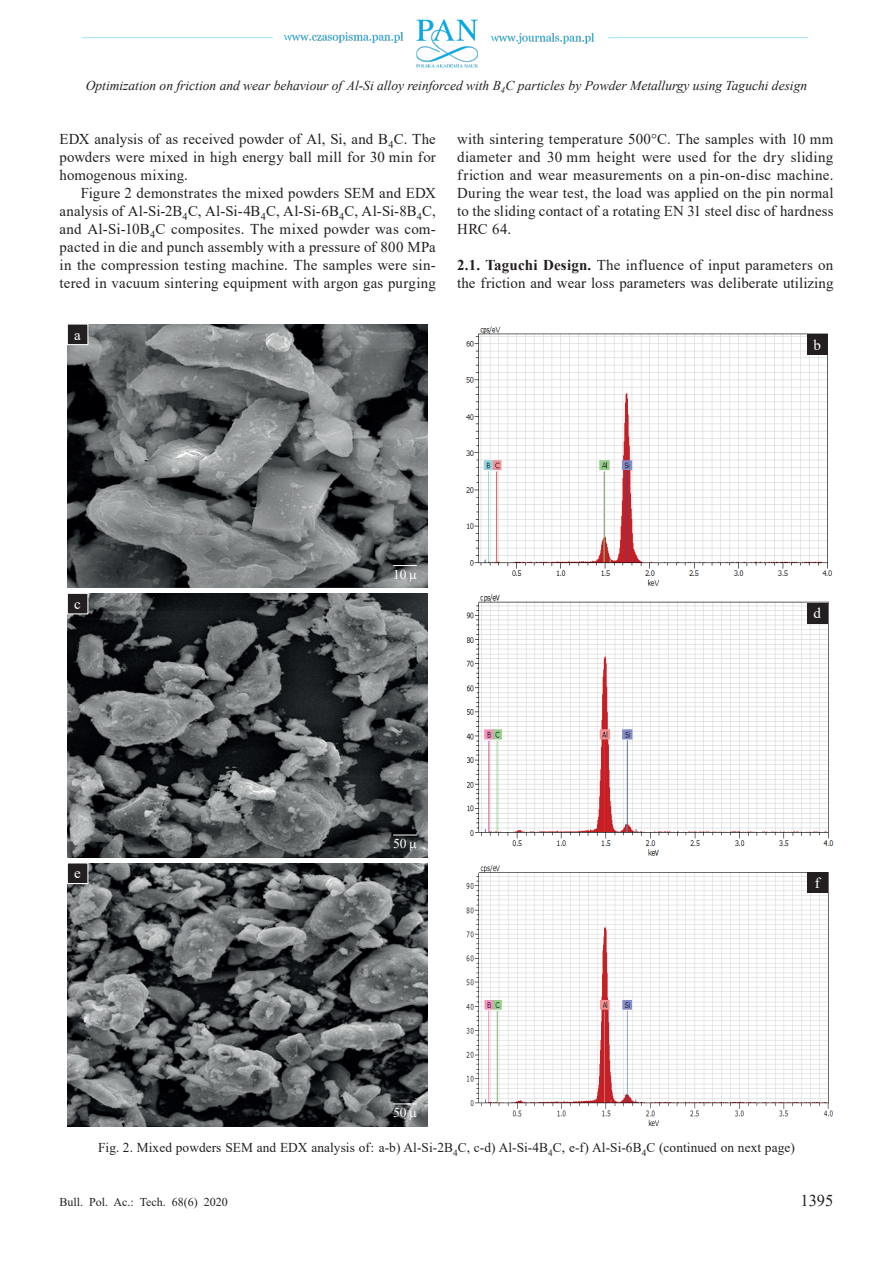
<style>
.page{position:relative;width:893px;height:1263px;background:#fff}
.page>*{position:absolute;margin:0;border:0;box-sizing:border-box;transform-origin:0 0}
.t1{font:16.5px "Times New Roman";color:#231f20}
.t2{font:15px/18px "Times New Roman";letter-spacing:.01em;color:#231f20;text-align:justify}
.t3{font:15px "Times New Roman";color:#fff}
.t4{font:italic 13.5px "Times New Roman";color:#231f20}
.t5{font:13.5px "Times New Roman";letter-spacing:.005em;color:#231f20}
.t6{font:13.5px "Times New Roman";color:#fff}
.t7{font:12px "Times New Roman";color:#231f20}
.s1{font-weight:700}
</style>
<div class="page">
<img style="left:82px;top:19px;width:727px;height:49px">
<img style="left:68px;top:863px;width:360px;height:264px">
<img style="left:68px;top:594px;width:360px;height:263px">
<img style="left:68px;top:324px;width:360px;height:264px">
<img style="left:466px;top:326px;width:367px;height:260px">
<img style="left:466px;top:594px;width:367px;height:262px">
<img style="left:466px;top:864px;width:367px;height:262px">
<div style="left:67px;top:324px;width:21px;height:21px;background:#231f20"></div>
<div style="left:67px;top:324px;width:21px;height:21px;border:1px solid #fff"></div>
<div style="left:807px;top:334px;width:20px;height:21px;background:#231f20"></div>
<div style="left:67px;top:593px;width:21px;height:21px;background:#231f20"></div>
<div style="left:67px;top:593px;width:21px;height:21px;border:1px solid #fff"></div>
<div style="left:807px;top:603px;width:20px;height:20px;background:#231f20"></div>
<div style="left:67px;top:863px;width:21px;height:20px;background:#231f20"></div>
<div style="left:67px;top:863px;width:21px;height:21px;border:1px solid #fff"></div>
<div style="left:807px;top:872px;width:20px;height:21px;background:#231f20"></div>
<svg style="left:393px;top:565px;width:24px;height:1px"></svg>
<svg style="left:393px;top:835px;width:24px;height:1px"></svg>
<svg style="left:393px;top:1103px;width:24px;height:1px"></svg>
<svg style="left:410px;top:573px;width:7px;height:9px"></svg>
<svg style="left:410px;top:842px;width:7px;height:9px"></svg>
<svg style="left:410px;top:1111px;width:7px;height:9px"></svg>
<p class="t4" style="left:86px;top:76px;width:723px">Optimization on friction and wear behaviour of Al-Si alloy reinforced with B<sub>4</sub>C particles by Powder Metallurgy using Taguchi design</p>
<p class="t2" style="left:60px;top:130px;width:378px">EDX analysis of as received powder of Al, Si, and B<sub>4</sub>C. The powders were mixed in high energy ball mill for 30 min for homogenous mixing.</p>
<p class="t2" style="left:60px;top:184px;width:378px;text-indent:21px">Figure 2 demonstrates the mixed powders SEM and EDX analysis of Al-Si-2B<sub>4</sub>C, Al-Si-4B<sub>4</sub>C, Al-Si-6B<sub>4</sub>C, Al-Si-8B<sub>4</sub>C, and Al-Si-10B<sub>4</sub>C composites. The mixed powder was com&shy;pacted in die and punch assembly with a pressure of 800 MPa in the compression testing machine. The samples were sin&shy;tered in vacuum sintering equipment with argon gas purging</p>
<p class="t3" style="left:74px;top:324px;width:8px">a</p>
<p class="t2" style="left:457px;top:130px;width:378px">with sintering temperature 500°C. The samples with 10 mm diameter and 30 mm height were used for the dry sliding friction and wear measurements on a pin-on-disc machine.<br>During the wear test, the load was applied on the pin normal to the sliding contact of a rotating EN 31 steel disc of hardness HRC 64.</p>
<p class="t2" style="left:457px;top:256px;width:378px"><span class="s1">2.1. Taguchi Design.</span> The influence of input parameters on the friction and wear loss parameters was deliberate utilizing</p>
<p class="t3" style="left:813px;top:334px;width:9px">b</p>
<p class="t3" style="left:74px;top:593px;width:8px">c</p>
<p class="t6" style="left:393px;top:565px;width:15px">10</p>
<p class="t3" style="left:813px;top:603px;width:9px">d</p>
<p class="t3" style="left:74px;top:863px;width:8px">e</p>
<p class="t6" style="left:393px;top:834px;width:15px">50</p>
<p class="t6" style="left:393px;top:1103px;width:15px">50</p>
<p class="t3" style="left:815px;top:872px;width:6px">f</p>
<p class="t5" style="left:98px;top:1138px;width:698px">Fig. 2. Mixed powders SEM and EDX analysis of: a-b) Al-Si-2B<sub>4</sub>C, c-d) Al-Si-4B<sub>4</sub>C, e-f) Al-Si-6B<sub>4</sub>C (continued on next page)</p>
<p class="t7" style="left:60px;top:1194px;width:170px">Bull. Pol. Ac.: Tech. 68(6) 2020</p>
<p class="t1" style="left:800px;top:1189px;width:34px">1395</p>
</div>
